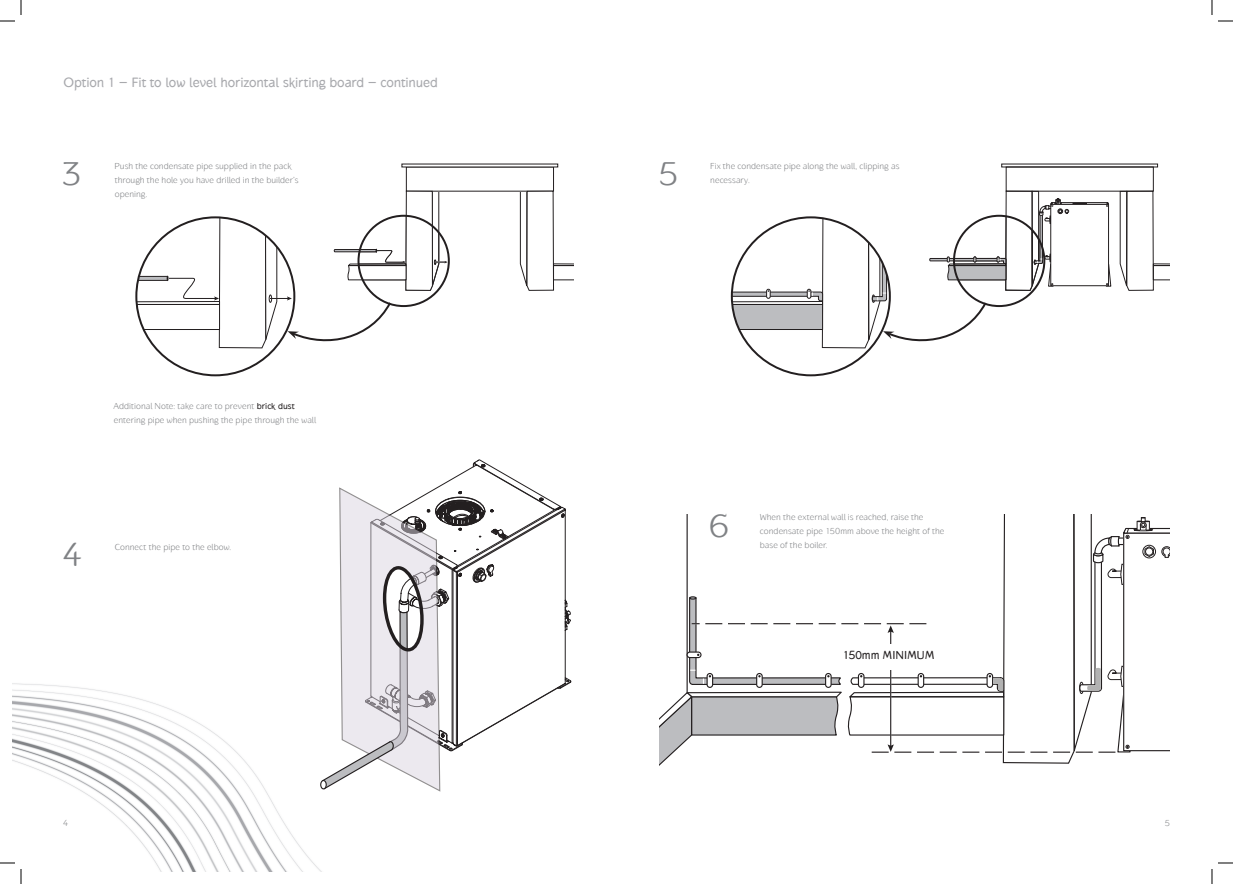
<style>
.page{position:relative;width:1233px;height:884px;background:#fff}
.page>*{position:absolute;margin:0;border:0;box-sizing:border-box;transform-origin:0 0}
.headings{font:500 34px "Baxi Respond";color:#808285}
.sub-headings{font:700 14px "Baxi Respond";letter-spacing:-.01em;color:#a8a9ad}
.instructions{font:700 12px "Baxi Respond";letter-spacing:-.01em;color:#231f20}
.body{font:100 9px/14px "Baxi Respond";letter-spacing:.005em;color:#808285}
.s1{font-weight:700;color:#231f20}
</style>
<div class="page">
<img style="left:12px;top:683px;width:309px;height:188px">
<div style="left:406px;top:167px;width:148px;height:24px;border:1px solid #231f20"></div>
<svg style="left:520px;top:191px;width:54px;height:100px"></svg>
<svg style="left:136px;top:191px;width:311px;height:158px"></svg>
<svg style="left:321px;top:463px;width:250px;height:329px"></svg>
<div style="left:321px;top:780px;width:5px;height:9px;background:#fff;border-radius:50%"></div>
<div style="left:320px;top:780px;width:7px;height:9px;border:1px solid #231f20;border-radius:50%"></div>
<svg style="left:659px;top:514px;width:510px;height:252px"></svg>
<div style="left:1006px;top:167px;width:147px;height:24px;border:1px solid #231f20"></div>
<div style="left:1001px;top:164px;width:156px;height:3px;border:1px solid #231f20"></div>
<svg style="left:1119px;top:191px;width:50px;height:100px"></svg>
<svg style="left:732px;top:191px;width:379px;height:158px"></svg>
<svg style="left:1218px;top:20px;width:15px;height:2px"></svg>
<svg style="left:1218px;top:862px;width:15px;height:2px"></svg>
<svg style="left:0;top:0;width:22px;height:22px"></svg>
<svg style="left:0;top:862px;width:22px;height:22px"></svg>
<svg style="left:1211px;top:0;width:1px;height:15px"></svg>
<svg style="left:1211px;top:869px;width:1px;height:15px"></svg>
<p class="sub-headings" style="left:64px;top:74px;width:376px">Option 1 – Fit to low level horizontal skirting board – continued</p>
<p class="headings" style="left:62px;top:154px;width:20px">3</p>
<p class="body" style="left:115px;top:159px;width:185px">Push the condensate pipe supplied in the pack through the hole you have drilled in the builder’s opening.</p>
<p class="body" style="left:113px;top:399px;width:204px">Additional Note: take care to prevent <span class="s1">brick dust </span>entering pipe when pushing the pipe through the wall</p>
<p class="headings" style="left:63px;top:535px;width:20px">4</p>
<p class="body" style="left:115px;top:540px;width:118px">Connect the pipe to the elbow.</p>
<p class="headings" style="left:659px;top:154px;width:20px">5</p>
<p class="body" style="left:710px;top:159px;width:191px">Fix the condensate pipe along the wall, clipping as necessary.</p>
<p class="headings" style="left:709px;top:505px;width:20px">6</p>
<p class="body" style="left:759px;top:510px;width:186px">When the external wall is reached, raise the condensate pipe 150mm above the height of the base of the boiler.</p>
<p class="instructions" style="left:843px;top:648px;width:93px">150mm MINIMUM</p>
<p class="body" style="left:63px;top:817px;width:7px">4</p>
<p class="body" style="left:1164px;top:817px;width:7px">5</p>
</div>
